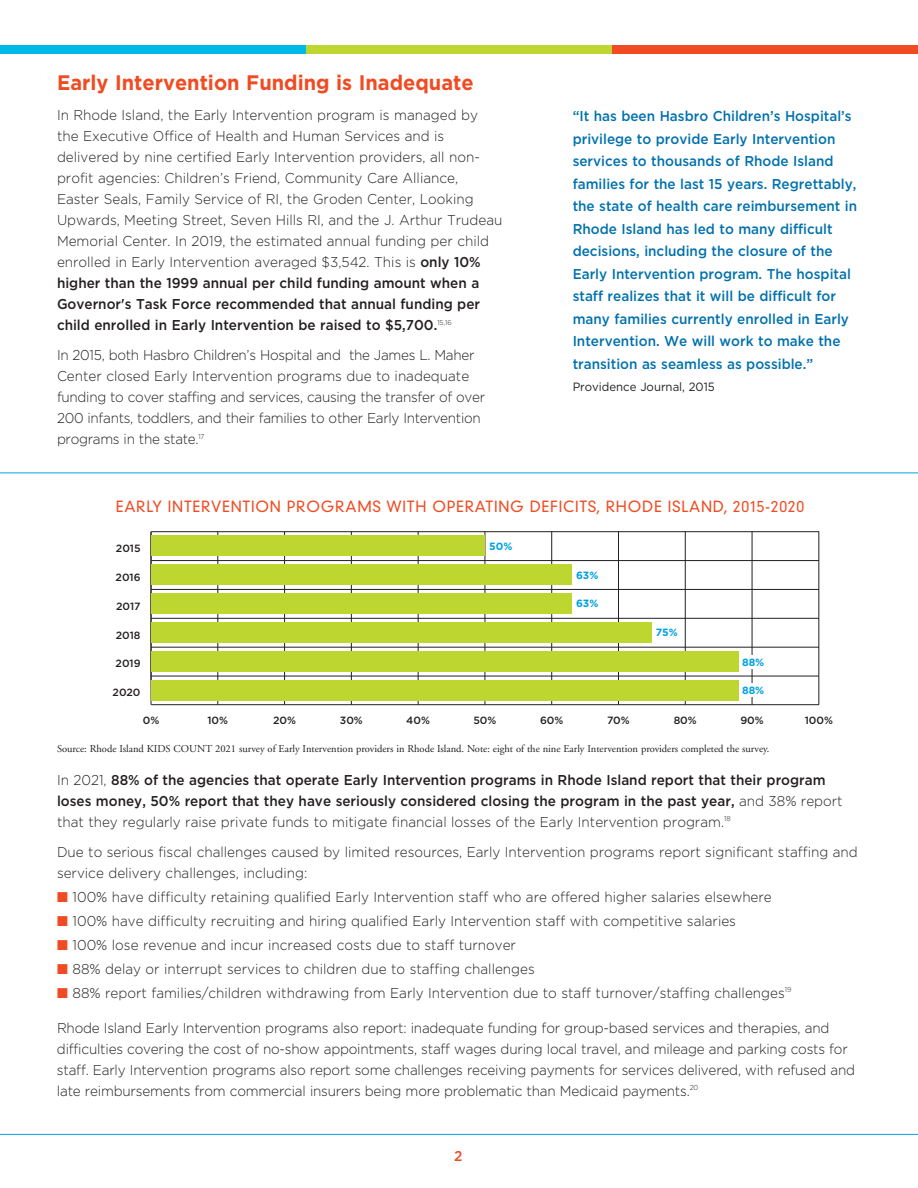
<style>
.page{position:relative;width:918px;height:1188px;background:#fff}
.page>*{position:absolute;margin:0;border:0;box-sizing:border-box;transform-origin:0 0}
.t1{font:700 21px "Gotham";color:#f04b22;scale:.95 1}
.t2{font:300 15px "DIN Neuzeit Grotesk";letter-spacing:.05em;color:#f04b22}
.t3{font:300 14.25px/21px "Gotham";color:#231f20;scale:.95 1}
.t4{font:500 14.25px/22.5px "Gotham";color:#0071ad;scale:.95 1}
.t5{font:500 14.25px/21px "Gotham";color:#231f20;scale:.95 1}
.t6{font:300 14.25px/21px "Gotham";letter-spacing:-.02em;color:#231f20;scale:.95 1}
.t7{font:500 14.25px "Gotham";color:#f04b22;scale:.95 1}
.t8{font:12px "Gotham";color:#231f20;scale:.95 1}
.t9{font:10.5px "Adobe Garamond";color:#231f20}
.t10{font:500 10.5px "Gotham";color:#231f20}
.t11{font:700 10.5px "Gotham";color:#00a1e3}
.s1{font-weight:500}
.s2{font-weight:300}
.s3{color:#f04b22}
</style>
<div class="page">
<div style="left:612px;top:45px;width:306px;height:9px;background:#f04b22"></div>
<div style="left:306px;top:45px;width:306px;height:9px;background:#bed630"></div>
<div style="left:0;top:45px;width:306px;height:9px;background:#00b9e7"></div>
<hr style="left:0;top:1134px;width:918px;height:1px;background:#00a1e4">
<hr style="left:151px;top:532px;width:1px;height:173px;background:#231f20">
<hr style="left:218px;top:531px;width:1px;height:174px;background:#231f20">
<hr style="left:284px;top:531px;width:1px;height:174px;background:#231f20">
<hr style="left:351px;top:531px;width:1px;height:174px;background:#231f20">
<hr style="left:418px;top:531px;width:1px;height:174px;background:#231f20">
<hr style="left:485px;top:531px;width:1px;height:174px;background:#231f20">
<hr style="left:551px;top:531px;width:1px;height:174px;background:#231f20">
<hr style="left:618px;top:531px;width:1px;height:174px;background:#231f20">
<hr style="left:685px;top:531px;width:1px;height:174px;background:#231f20">
<hr style="left:752px;top:531px;width:1px;height:174px;background:#231f20">
<hr style="left:818px;top:531px;width:1px;height:174px;background:#231f20">
<hr style="left:151px;top:676px;width:668px;height:1px;background:#231f20">
<hr style="left:151px;top:647px;width:668px;height:1px;background:#231f20">
<hr style="left:151px;top:618px;width:668px;height:1px;background:#231f20">
<hr style="left:151px;top:589px;width:668px;height:1px;background:#231f20">
<hr style="left:151px;top:560px;width:668px;height:1px;background:#231f20">
<hr style="left:151px;top:531px;width:668px;height:1px;background:#231f20">
<hr style="left:151px;top:704px;width:668px;height:1px;background:#231f20">
<div style="left:151px;top:536px;width:334px;height:20px;background:#bed630"></div>
<div style="left:151px;top:564px;width:421px;height:21px;background:#bed630"></div>
<div style="left:151px;top:593px;width:421px;height:21px;background:#bed630"></div>
<div style="left:151px;top:622px;width:501px;height:21px;background:#bed630"></div>
<div style="left:151px;top:651px;width:588px;height:21px;background:#bed630"></div>
<div style="left:151px;top:680px;width:588px;height:21px;background:#bed630"></div>
<div style="left:749px;top:655px;width:6px;height:13px;background:#fff"></div>
<div style="left:749px;top:683px;width:6px;height:14px;background:#fff"></div>
<hr style="left:0;top:473px;width:918px;height:1px;background:#00a1e4">
<h1 class="t1" style="left:57px;top:76px;width:440px">Early Intervention Funding is Inadequate</h1>
<p class="t3" style="left:57px;top:106px;width:470px">In Rhode Island, the Early Intervention program is managed by the Executive Office of Health and Human Services and is delivered by nine certified Early Intervention providers, all non&shy;profit agencies: Children’s Friend, Community Care Alliance, Easter Seals, Family Service of RI, the Groden Center, Looking Upwards, Meeting Street, Seven Hills RI, and the J. Arthur Trudeau Memorial Center. In 2019, the estimated annual funding per child enrolled in Early Intervention averaged $3,542. This is <span class="s1">only 10% higher than the 1999 annual per child funding amount when a Governor's Task Force recommended that annual funding per child enrolled in Early Intervention be raised to $5,700.</span><sup>15,16</sup></p>
<p class="t6" style="left:57px;top:346px;width:452px">In 2015, both Hasbro Children’s Hospital and the James L. Maher Center closed Early Intervention programs due to inadequate funding to cover staffing and services, causing the transfer of over 200 infants, toddlers, and their families to other Early Intervention programs in the state.<sup>17</sup></p>
<p class="t4" style="left:573px;top:106px;width:301px">“It has been Hasbro Children’s Hospital’s privilege to provide Early Intervention services to thousands of Rhode Island families for the last 15 years. Regrettably, the state of health care reimbursement in Rhode Island has led to many difficult decisions, including the closure of the Early Intervention program. The hospital staff realizes that it will be difficult for many families currently enrolled in Early Intervention. We will work to make the transition as seamless as possible.”</p>
<p class="t8" style="left:573px;top:383px;width:151px">Providence Journal, 2015</p>
<p class="t2" style="left:116px;top:501px;width:690px">EARLY INTERVENTION PROGRAMS WITH OPERATING DEFICITS, RHODE ISLAND, 2015-2020</p>
<p class="t10" style="left:116px;top:545px;width:26px">2015</p>
<p class="t11" style="left:489px;top:542px;width:25px">50%</p>
<p class="t10" style="left:116px;top:574px;width:27px">2016</p>
<p class="t10" style="left:116px;top:602px;width:26px">2017</p>
<p class="t10" style="left:116px;top:631px;width:26px">2018</p>
<p class="t10" style="left:116px;top:660px;width:27px">2019</p>
<p class="t10" style="left:113px;top:689px;width:29px">2020</p>
<p class="t11" style="left:576px;top:571px;width:24px">63%</p>
<p class="t11" style="left:576px;top:600px;width:24px">63%</p>
<p class="t11" style="left:656px;top:629px;width:24px">75%</p>
<p class="t11" style="left:742px;top:658px;width:24px">88%</p>
<p class="t11" style="left:742px;top:686px;width:24px">88%</p>
<p class="t10" style="left:143px;top:717px;width:18px">0%</p>
<p class="t10" style="left:207px;top:717px;width:22px">10%</p>
<p class="t10" style="left:273px;top:717px;width:24px">20%</p>
<p class="t10" style="left:340px;top:717px;width:25px">30%</p>
<p class="t10" style="left:406px;top:717px;width:25px">40%</p>
<p class="t10" style="left:473px;top:717px;width:25px">50%</p>
<p class="t10" style="left:540px;top:717px;width:25px">60%</p>
<p class="t10" style="left:607px;top:717px;width:24px">70%</p>
<p class="t10" style="left:674px;top:717px;width:25px">80%</p>
<p class="t10" style="left:740px;top:717px;width:25px">90%</p>
<p class="t10" style="left:805px;top:717px;width:30px">100%</p>
<p class="t9" style="left:57px;top:745px;width:714px">Source: Rhode Island KIDS COUNT 2021 survey of Early Intervention providers in Rhode Island. Note: eight of the nine Early Intervention providers completed the survey.</p>
<p class="t5" style="left:57px;top:771px;width:829px"><span class="s2">In 2021,</span> 88% of the agencies that operate Early Intervention programs in Rhode Island report that their program loses money, 50% report that they have seriously considered closing the program in the past year, <span class="s2">and 38% report that they regularly raise private funds to mitigate financial losses of the Early Intervention program.</span><sup>18</sup></p>
<p class="t3" style="left:57px;top:843px;width:844px">Due to serious fiscal challenges caused by limited resources, Early Intervention programs report significant staffing and service delivery challenges, including:</p>
<p class="t3" style="left:57px;top:888px;width:754px"><span class="s3">■</span> 100% have difficulty retaining qualified Early Intervention staff who are offered higher salaries elsewhere</p>
<p class="t3" style="left:57px;top:912px;width:716px"><span class="s3">■</span> 100% have difficulty recruiting and hiring qualified Early Intervention staff with competitive salaries</p>
<p class="t3" style="left:57px;top:936px;width:485px"><span class="s3">■</span> 100% lose revenue and incur increased costs due to staff turnover</p>
<p class="t3" style="left:57px;top:960px;width:504px"><span class="s3">■</span> 88% delay or interrupt services to children due to staffing challenges</p>
<p class="t3" style="left:57px;top:984px;width:775px"><span class="s3">■</span> 88% report families/children withdrawing from Early Intervention due to staff turnover/staffing challenges<sup>19</sup></p>
<p class="t3" style="left:57px;top:1018px;width:842px">Rhode Island Early Intervention programs also report: inadequate funding for group-based services and therapies, and difficulties covering the cost of no-show appointments, staff wages during local travel, and mileage and parking costs for staff. Early Intervention programs also report some challenges receiving payments for services delivered, with refused and late reimbursements from commercial insurers being more problematic than Medicaid payments.<sup>20</sup></p>
<p class="t7" style="left:454px;top:1151px;width:10px">2</p>
</div>
